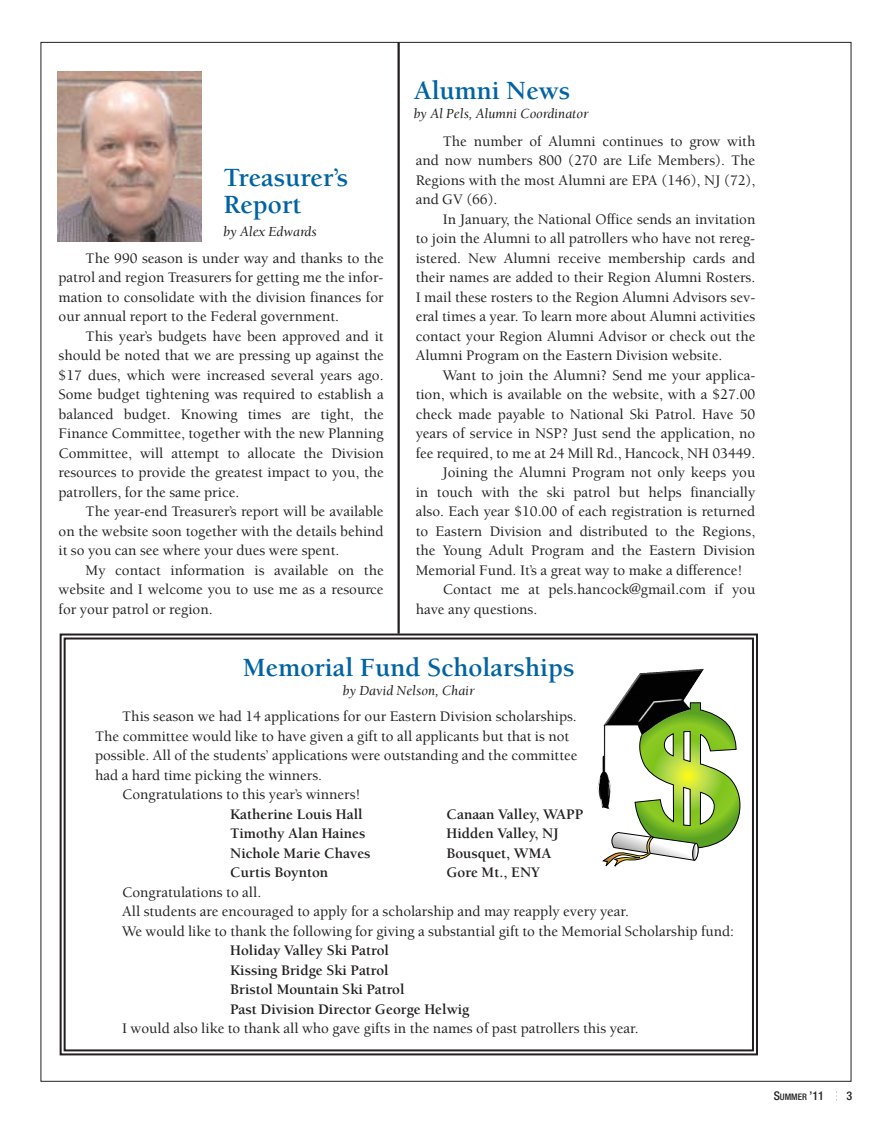
<style>
.page{position:relative;width:890px;height:1138px;background:#fff}
.page>*{position:absolute;margin:0;border:0;box-sizing:border-box;transform-origin:0 0}
.t1{font:700 27px/27px "Berkeley";color:#0063a3}
.t2{font:500 15px/19.5px "Berkeley";color:#231f20;text-align:justify}
.t3{font:700 15px/19.5px "Berkeley";color:#231f20}
.t4{font:italic 14.25px "Berkeley";color:#231f20}
.t5{font:500 condensed 12px "Helvetica Neue";color:#231f20}
.t6{font:500 condensed 9px "Helvetica Neue";color:#231f20}
.s1{font-size:12px}
</style>
<div class="page">
<img style="left:57px;top:71px;width:144px;height:170px">
<hr style="left:397px;top:42px;width:2px;height:592px;background:#231f20">
<svg style="left:59px;top:632px;width:699px;height:424px"></svg>
<h1 class="t1" style="left:223px;top:165px;width:126px">Treasurer’s<br>Report</h1>
<p class="t4" style="left:223px;top:224px;width:95px">by Alex Edwards</p>
<p class="t2" style="left:58px;top:248px;width:326px;text-indent:27px">The 990 season is under way and thanks to the patrol and region Treasurers for getting me the infor&shy;mation to consolidate with the division finances for our annual report to the Federal government.</p>
<p class="t2" style="left:58px;top:326px;width:326px;text-indent:27px">This year’s budgets have been approved and it should be noted that we are pressing up against the $17 dues, which were increased several years ago.<br>Some budget tightening was required to establish a balanced budget. Knowing times are tight, the Finance Committee, together with the new Planning Committee, will attempt to allocate the Division resources to provide the greatest impact to you, the patrollers, for the same price.</p>
<p class="t2" style="left:58px;top:502px;width:326px;text-indent:27px">The year-end Treasurer’s report will be available on the website soon together with the details behind it so you can see where your dues were spent.</p>
<p class="t2" style="left:58px;top:560px;width:326px;text-indent:27px">My contact information is available on the website and I welcome you to use me as a resource for your patrol or region.</p>
<h1 class="t1" style="left:413px;top:77px;width:158px">Alumni News</h1>
<p class="t4" style="left:413px;top:106px;width:176px">by Al Pels, Alumni Coordinator</p>
<p class="t2" style="left:415px;top:132px;width:341px;text-indent:27px">The number of Alumni continues to grow with and now numbers 800 (270 are Life Members). The Regions with the most Alumni are EPA (146), NJ (72), and GV (66).</p>
<p class="t2" style="left:415px;top:210px;width:341px;text-indent:27px">In January, the National Office sends an invitation to join the Alumni to all patrollers who have not rereg&shy;istered. New Alumni receive membership cards and their names are added to their Region Alumni Rosters.<br>I mail these rosters to the Region Alumni Advisors sev&shy;eral times a year. To learn more about Alumni activities contact your Region Alumni Advisor or check out the Alumni Program on the Eastern Division website.</p>
<p class="t2" style="left:442px;top:366px;width:314px">Want to join the Alumni? Send me your applica-</p>
<p class="t2" style="left:415px;top:385px;width:341px">tion, which is available on the website, with a $27.00</p>
<p class="t2" style="left:415px;top:405px;width:341px">check made payable to National Ski Patrol. Have 50</p>
<p class="t2" style="left:415px;top:424px;width:341px">years of service in NSP? Just send the application, no</p>
<p class="t2" style="left:415px;top:444px;width:341px">fee required, to me at 24 Mill Rd., Hancock, NH 03449.</p>
<p class="t2" style="left:442px;top:463px;width:314px">Joining the Alumni Program not only keeps you</p>
<p class="t2" style="left:415px;top:483px;width:341px">in touch with the ski patrol but helps financially</p>
<p class="t2" style="left:415px;top:502px;width:341px">also. Each year $10.00 of each registration is returned</p>
<p class="t2" style="left:415px;top:522px;width:341px">to Eastern Division and distributed to the Regions,</p>
<p class="t2" style="left:415px;top:541px;width:341px">the Young Adult Program and the Eastern Division</p>
<p class="t2" style="left:415px;top:561px;width:328px">Memorial Fund. It’s a great way to make a difference!</p>
<p class="t2" style="left:442px;top:580px;width:314px">Contact me at pels.hancock@gmail.com if you</p>
<p class="t2" style="left:415px;top:600px;width:123px">have any questions.</p>
<h1 class="t1" style="left:243px;top:654px;width:333px">Memorial Fund Scholarships</h1>
<p class="t4" style="left:342px;top:683px;width:133px">by David Nelson, Chair</p>
<p class="t2" style="left:122px;top:707px;width:456px">This season we had 14 applications for our Eastern Division scholarships.</p>
<p class="t2" style="left:95px;top:727px;width:475px">The committee would like to have given a gift to all applicants but that is not</p>
<p class="t2" style="left:95px;top:746px;width:483px">possible. All of the students’ applications were outstanding and the committee</p>
<p class="t2" style="left:95px;top:766px;width:228px">had a hard time picking the winners.</p>
<p class="t2" style="left:122px;top:785px;width:240px">Congratulations to this year’s winners!</p>
<p class="t3" style="left:230px;top:804px;width:134px">Katherine Louis Hall</p>
<p class="t3" style="left:446px;top:804px;width:138px">Canaan Valley, WAPP</p>
<p class="t3" style="left:230px;top:824px;width:137px">Timothy Alan Haines</p>
<p class="t3" style="left:446px;top:824px;width:113px">Hidden Valley, NJ</p>
<p class="t3" style="left:230px;top:843px;width:142px">Nichole Marie Chaves</p>
<p class="t3" style="left:446px;top:843px;width:106px">Bousquet, WMA</p>
<p class="t3" style="left:230px;top:863px;width:99px">Curtis Boynton</p>
<p class="t3" style="left:446px;top:863px;width:95px">Gore Mt., ENY</p>
<p class="t2" style="left:122px;top:883px;width:613px;text-align:left">Congratulations to all.<br>All students are encouraged to apply for a scholarship and may reapply every year.<br>We would like to thank the following for giving a substantial gift to the Memorial Scholarship fund:</p>
<p class="t3" style="left:230px;top:941px;width:240px">Holiday Valley Ski Patrol<br>Kissing Bridge Ski Patrol<br>Bristol Mountain Ski Patrol<br>Past Division Director George Helwig</p>
<p class="t2" style="left:122px;top:1019px;width:518px">I would also like to thank all who gave gifts in the names of past patrollers this year.</p>
<p class="t6" style="left:773px;top:1092px;width:52px"><span class="s1">S</span>UMMER <span class="s1">’11</span></p>
<p class="t5" style="left:845px;top:1089px;width:7px">3</p>
</div>
